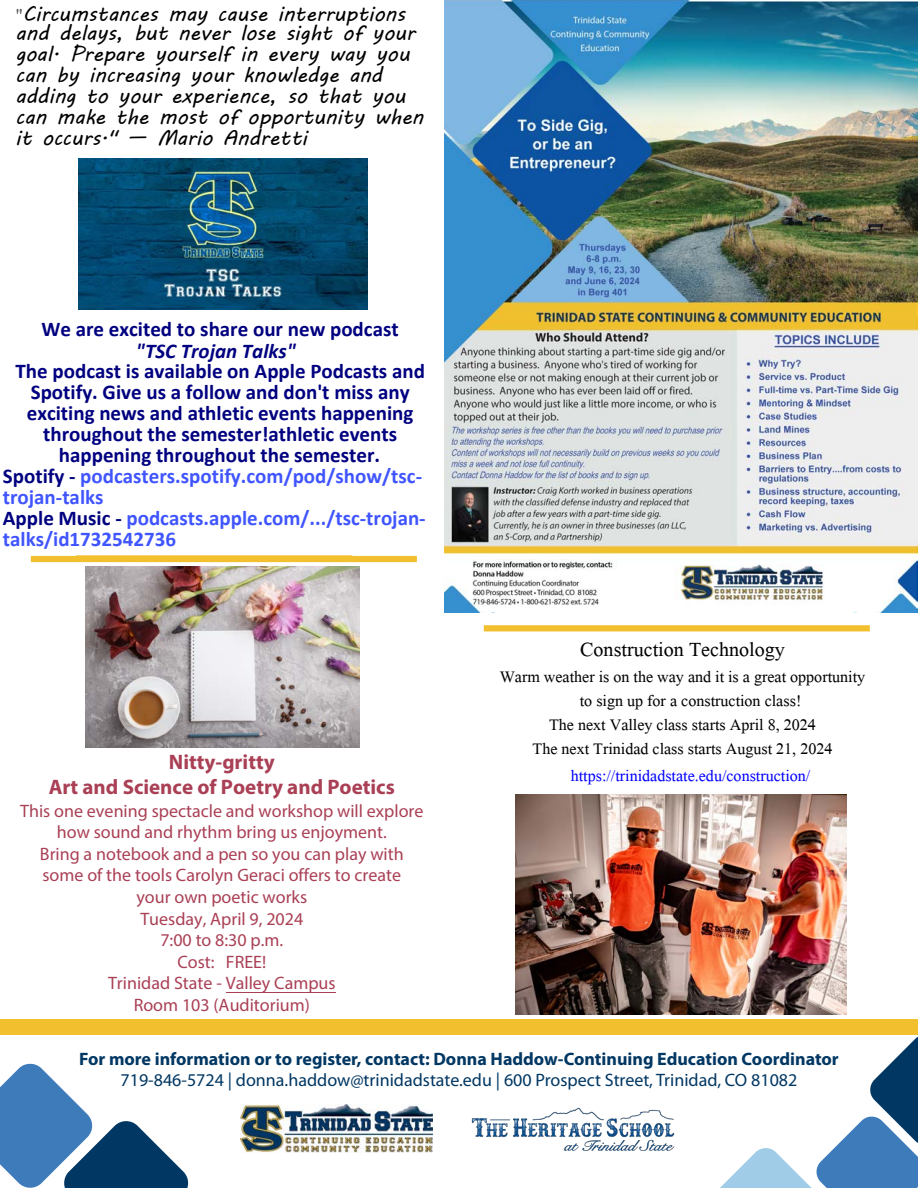
<style>
.page{position:relative;width:918px;height:1188px;background:#fff}
.page>*{position:absolute;margin:0;border:0;box-sizing:border-box;transform-origin:0 0}
.t1{font:30px "Microsoft Himalaya";color:#000}
.t2{font:24px "Microsoft Himalaya";color:#000}
.t3{font:24px "Microsoft Himalaya";color:#00f}
.t4{font:21px/20.7px "MV Boli";color:#000}
.t5{font:700 21px "Calibri";color:#000080}
.t6{font:700 21px "Calibri";color:#4055ff}
.t7{font:700 21px/25.2px "Myriad Pro";color:#aa4055;text-align:center}
.t8{font:italic 700 21px "Calibri";color:#000080}
.t9{font:18px/21.6px "Myriad Pro";color:#aa4055;text-align:center}
.t10{font:700 18px "Myriad Pro";color:#003763}
.t11{font:18px "Myriad Pro";color:#003763}
.s1{font-family:"Castellar";font-size:18px}
.s2{color:#000080}
</style>
<div class="page">
<div style="left:0;top:1020px;width:918px;height:15px;background:#f2c02e"></div>
<svg style="left:0;top:1063px;width:189px;height:125px"></svg>
<svg style="left:720px;top:1036px;width:198px;height:152px"></svg>
<img style="left:241px;top:1104px;width:192px;height:49px">
<img style="left:471px;top:1107px;width:204px;height:44px">
<div style="left:484px;top:626px;width:386px;height:5px;background:#f2c02e"></div>
<img style="left:86px;top:567px;width:273px;height:181px">
<img style="left:444px;top:0;width:473px;height:612px">
<img style="left:79px;top:158px;width:288px;height:151px">
<hr style="left:226px;top:992px;width:110px;height:1px;background:#aa4055">
<div style="left:31px;top:556px;width:386px;height:6px;background:#f2c02e"></div>
<img style="left:515px;top:794px;width:331px;height:221px">
<p class="t4" style="left:16px;top:3px;width:409px"><span class="s1">"</span>Circumstances may cause interruptions and delays, but never lose sight of your goal. Prepare yourself in every way you can by increasing your knowledge and adding to your experience, so that you can make the most of opportunity when it occurs." — Mario Andretti</p>
<p class="t5" style="left:41px;top:315px;width:359px">We are excited to share our new podcast</p>
<p class="t8" style="left:136px;top:336px;width:162px">"TSC Trojan Talks"</p>
<p class="t5" style="left:16px;top:357px;width:411px">The podcast is available on Apple Podcasts and</p>
<p class="t5" style="left:31px;top:378px;width:380px">Spotify. Give us a follow and don't miss any</p>
<p class="t5" style="left:27px;top:399px;width:388px">exciting news and athletic events happening</p>
<p class="t5" style="left:43px;top:420px;width:356px">throughout the semester!athletic events</p>
<p class="t5" style="left:59px;top:441px;width:323px">happening throughout the semester.</p>
<p class="t6" style="left:3px;top:462px;width:421px"><span class="s2">Spotify -</span> podcasters.spotify.com/pod/show/tsc-</p>
<p class="t6" style="left:3px;top:483px;width:102px">trojan-talks</p>
<p class="t6" style="left:3px;top:504px;width:424px"><span class="s2">Apple Music -</span> podcasts.apple.com/.../tsc-trojan-</p>
<p class="t6" style="left:3px;top:525px;width:175px">talks/id1732542736</p>
<p class="t7" style="left:49px;top:748px;width:348px">Nitty-gritty<br>Art and Science of Poetry and Poetics</p>
<p class="t9" style="left:20px;top:800px;width:405px">This one evening spectacle and workshop will explore how sound and rhythm bring us enjoyment.<br>Bring a notebook and a pen so you can play with some of the tools Carolyn Geraci offers to create<br>your own poetic works<br>Tuesday, April 9, 2024<br>7:00 to 8:30 p.m.<br>Cost: FREE!<br>Trinidad State - Valley Campus<br>Room 103 (Auditorium)</p>
<h1 class="t1" style="left:580px;top:628px;width:206px">Construction Technology</h1>
<h2 class="t2" style="left:500px;top:660px;width:367px">Warm weather is on the way and it is a great opportunity</h2>
<h2 class="t2" style="left:580px;top:684px;width:223px">to sign up for a construction class!</h2>
<h2 class="t2" style="left:549px;top:708px;width:268px">The next Valley class starts April 8, 2024</h2>
<h2 class="t2" style="left:533px;top:732px;width:301px">The next Trinidad class starts August 21, 2024</h2>
<h2 class="t3" style="left:571px;top:759px;width:241px">https://trinidadstate.edu/construction/</h2>
<p class="t10" style="left:79px;top:1047px;width:761px">For more information or to register, contact: Donna Haddow-Continuing Education Coordinator</p>
<p class="t11" style="left:121px;top:1069px;width:678px">719-846-5724 | donna.haddow@trinidadstate.edu | 600 Prospect Street, Trinidad, CO 81082</p>
</div>
